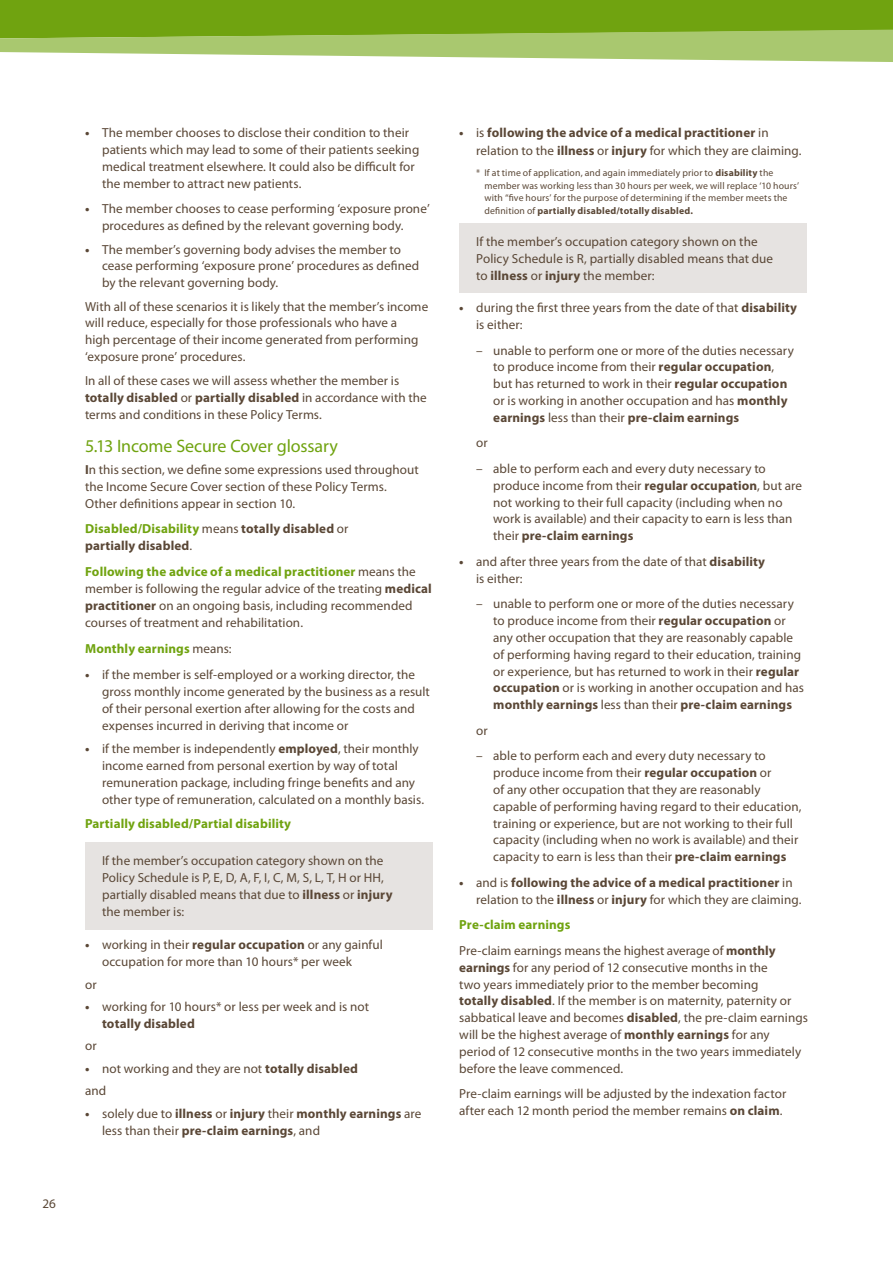
<style>
.page{position:relative;width:893px;height:1263px;background:#fff}
.page>*{position:absolute;margin:0;border:0;box-sizing:border-box;transform-origin:0 0}
.t1{font:18px "Myriad Pro";letter-spacing:-.01em;color:#70a310}
.t2{font:13.2px/17px "Myriad Pro";letter-spacing:.005em;color:#5a4736}
.t3{font:700 13.2px/17px "Myriad Pro";letter-spacing:.01em;color:#5a4736}
.t4{font:700 13.2px "Myriad Pro";letter-spacing:.01em;color:#70a310}
.t5{font:9.75px/12.8px "Myriad Pro";letter-spacing:.015em;color:#5a4736}
.s1{font-weight:700}
.s2{color:#70a310}
.s3{font-weight:400}
.s4{font-weight:700;color:#70a310}
.s5{font-weight:400;color:#5a4736}
</style>
<div class="page">
<svg style="left:0;top:0;width:893px;height:62px;background:#90b846"></svg>
<div style="left:85px;top:842px;width:347px;height:87px;background:#e6e3e1"></div>
<div style="left:459px;top:223px;width:347px;height:69px;background:#e6e3e1"></div>
<p class="t2" style="left:43px;top:1194px;width:15px">26</p>
<p class="t2" style="left:102px;top:124px;width:319px;text-indent:-17px"><span class="s1">•</span> The member chooses to disclose their condition to their patients which may lead to some of their patients seeking medical treatment elsewhere. It could also be difficult for the member to attract new patients.</p>
<p class="t2" style="left:102px;top:200px;width:329px;text-indent:-17px"><span class="s1">•</span> The member chooses to cease performing ‘exposure prone’ procedures as defined by the relevant governing body.</p>
<p class="t2" style="left:102px;top:240px;width:319px;text-indent:-17px"><span class="s1">•</span> The member’s governing body advises the member to cease performing ‘exposure prone’ procedures as defined by the relevant governing body.</p>
<p class="t2" style="left:85px;top:297px;width:345px">With all of these scenarios it is likely that the member’s income will reduce, especially for those professionals who have a<br>high percentage of their income generated from performing ‘exposure prone’ procedures.</p>
<p class="t2" style="left:85px;top:371px;width:343px">In all of these cases we will assess whether the member is <span class="s1">totally disabled</span> or <span class="s1">partially disabled</span> in accordance with the terms and conditions in these Policy Terms.</p>
<h1 class="t1" style="left:85px;top:435px;width:254px">5.13 Income Secure Cover glossary</h1>
<p class="t2" style="left:85px;top:460px;width:335px"><span class="s1">I</span>n this section, we define some expressions used throughout the Income Secure Cover section of these Policy Terms.<br>Other definitions appear in section 10.</p>
<p class="t3" style="left:85px;top:520px;width:265px"><span class="s2">Disabled/Disability</span> <span class="s3">means</span> totally disabled <span class="s3">or </span>partially disabled<span class="s3">.</span></p>
<p class="t2" style="left:85px;top:563px;width:348px"><span class="s4">Following the advice of a medical practitioner</span> means the member is following the regular advice of the treating <span class="s1">medical practitioner</span> on an ongoing basis, including recommended courses of treatment and rehabilitation.</p>
<p class="t4" style="left:85px;top:640px;width:148px">Monthly earnings <span class="s5">means:</span></p>
<p class="t2" style="left:102px;top:665px;width:329px;text-indent:-17px"><span class="s1">•</span> if the member is self-employed or a working director, the gross monthly income generated by the business as a result of their personal exertion after allowing for the costs and expenses incurred in deriving that income or</p>
<p class="t2" style="left:102px;top:740px;width:324px;text-indent:-17px"><span class="s1">•</span> if the member is independently <span class="s1">employed</span>, their monthly income earned from personal exertion by way of total remuneration package, including fringe benefits and any other type of remuneration, calculated on a monthly basis.</p>
<p class="t4" style="left:85px;top:814px;width:208px">Partially disabled/Partial disability</p>
<p class="t2" style="left:102px;top:851px;width:292px">If the member’s occupation category shown on the Policy Schedule is P, E, D, A, F, I, C, M, S, L, T, H or HH, partially disabled means that due to <span class="s1">illness</span> or <span class="s1">injury </span>the member is:</p>
<p class="t2" style="left:102px;top:936px;width:282px;text-indent:-17px"><span class="s1">•</span> working in their <span class="s1">regular occupation</span> or any gainful occupation for more than 10 hours* per week</p>
<p class="t2" style="left:85px;top:975px;width:13px">or</p>
<p class="t2" style="left:102px;top:998px;width:268px;text-indent:-17px"><span class="s1">•</span> working for 10 hours* or less per week and is not <span class="s1">totally disabled</span></p>
<p class="t2" style="left:85px;top:1037px;width:13px">or</p>
<p class="t2" style="left:85px;top:1057px;width:274px;line-height:22.4px"><span class="s1">•</span> not working and they are not <span class="s1">totally disabled </span>and</p>
<p class="t3" style="left:102px;top:1104px;width:321px;text-indent:-17px">• <span class="s3">solely due to</span> illness <span class="s3">or</span> injury <span class="s3">their</span> monthly earnings <span class="s3">are less than their</span> pre-claim earnings<span class="s3">, and</span></p>
<p class="t3" style="left:476px;top:124px;width:327px;text-indent:-17px">• <span class="s3">is</span> following the advice of a medical practitioner <span class="s3">in relation to the</span> illness <span class="s3">or</span> injury <span class="s3">for which they are claiming.</span></p>
<p class="t5" style="left:484px;top:166px;width:316px;text-indent:-8px">* If at time of application, and again immediately prior to <span class="s1">disability</span> the member was working less than 30 hours per week, we will replace ‘10 hours’ with “five hours’ for the purpose of determining if the member meets the definition of <span class="s1">partially disabled/totally disabled.</span></p>
<p class="t2" style="left:476px;top:233px;width:298px">If the member’s occupation category shown on the<br>Policy Schedule is R, partially disabled means that due to <span class="s1">illness</span> or <span class="s1">injury</span> the member:</p>
<p class="t2" style="left:476px;top:299px;width:322px;text-indent:-17px"><span class="s1">•</span> during the first three years from the date of that <span class="s1">disability </span>is either:</p>
<p class="t2" style="left:493px;top:341px;width:302px;text-indent:-17px">– unable to perform one or more of the duties necessary to produce income from their <span class="s1">regular occupation</span>, but has returned to work in their <span class="s1">regular occupation </span>or is working in another occupation and has <span class="s1">monthly earnings</span> less than their <span class="s1">pre-claim earnings</span></p>
<p class="t2" style="left:476px;top:434px;width:13px">or</p>
<p class="t2" style="left:493px;top:460px;width:310px;text-indent:-17px">– able to perform each and every duty necessary to produce income from their <span class="s1">regular occupation</span>, but are not working to their full capacity (including when no work is available) and their capacity to earn is less than their <span class="s1">pre-claim earnings</span></p>
<p class="t2" style="left:476px;top:553px;width:290px;text-indent:-17px"><span class="s1">•</span> and after three years from the date of that <span class="s1">disability </span>is either:</p>
<p class="t2" style="left:493px;top:595px;width:311px;text-indent:-17px">– unable to perform one or more of the duties necessary to produce income from their <span class="s1">regular occupation</span> or any other occupation that they are reasonably capable of performing having regard to their education, training or experience, but has returned to work in their <span class="s1">regular occupation</span> or is working in another occupation and has <span class="s1">monthly earnings</span> less than their <span class="s1">pre-claim earnings</span></p>
<p class="t2" style="left:476px;top:721px;width:13px">or</p>
<p class="t2" style="left:493px;top:747px;width:310px;text-indent:-17px">– able to perform each and every duty necessary to produce income from their <span class="s1">regular occupation</span> or<br>of any other occupation that they are reasonably capable of performing having regard to their education, training or experience, but are not working to their full capacity (including when no work is available) and their capacity to earn is less than their <span class="s1">pre-claim earnings</span></p>
<p class="t3" style="left:476px;top:873px;width:327px;text-indent:-17px">• <span class="s3">and is</span> following the advice of a medical practitioner <span class="s3">in relation to the</span> illness <span class="s3">or</span> injury <span class="s3">for which they are claiming.</span></p>
<p class="t2" style="left:459px;top:911px;width:318px;line-height:25.8px"><span class="s4">Pre-claim earnings<br></span>Pre-claim earnings means the highest average of <span class="s1">monthly</span></p>
<p class="t2" style="left:459px;top:958px;width:349px"><span class="s1">earnings</span> for any period of 12 consecutive months in the<br>two years immediately prior to the member becoming<br><span class="s1">totally disabled</span>. If the member is on maternity, paternity or sabbatical leave and becomes <span class="s1">disabled</span>, the pre-claim earnings will be the highest average of <span class="s1">monthly earnings</span> for any period of 12 consecutive months in the two years immediately before the leave commenced.</p>
<p class="t2" style="left:459px;top:1085px;width:329px">Pre-claim earnings will be adjusted by the indexation factor after each 12 month period the member remains <span class="s1">on claim</span>.</p>
</div>
